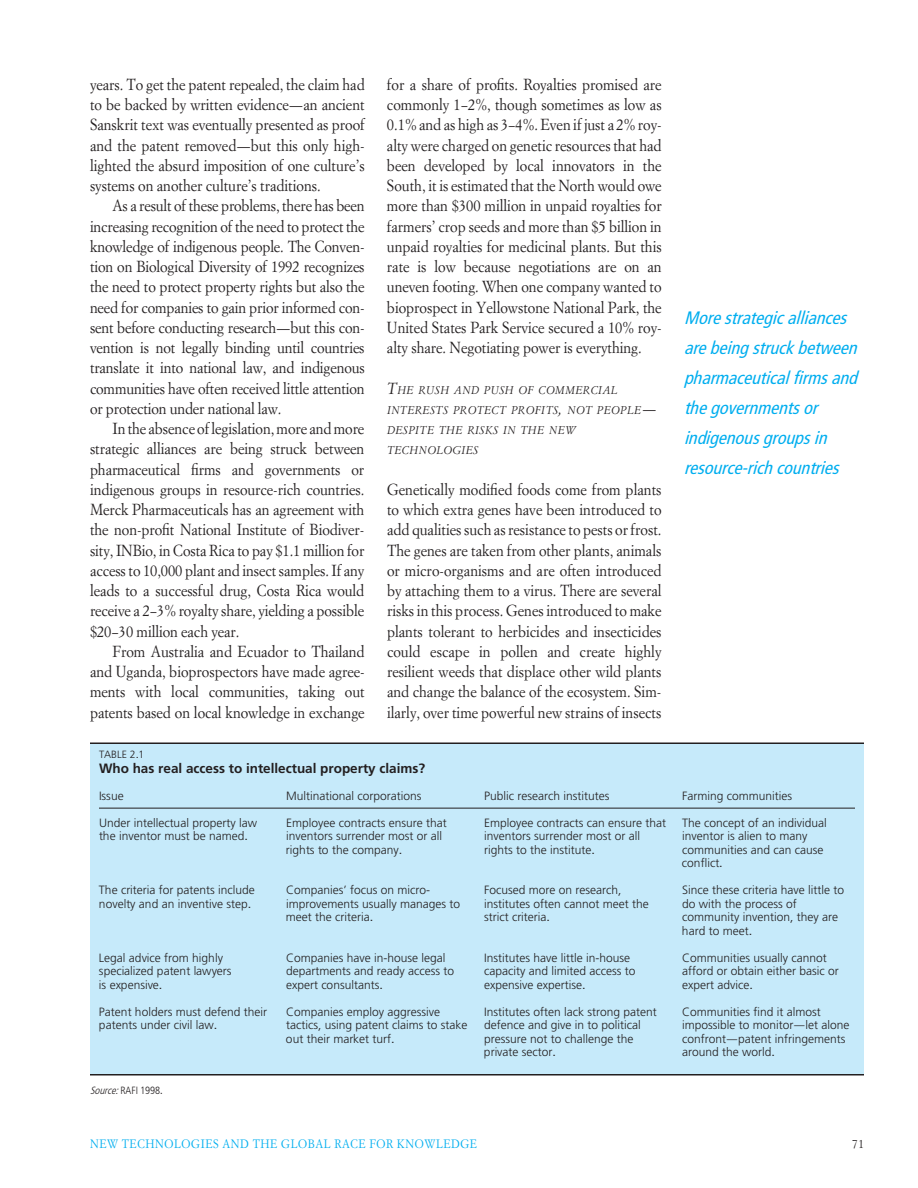
<style>
.page{position:relative;width:918px;height:1188px;background:#fff}
.page>*{position:absolute;margin:0;border:0;box-sizing:border-box;transform-origin:0 0}
.t1{font:18px/30px "Frutiger Cond Rital";color:#00aeef}
.t2{font:15.75px/20.2px "Hdr Garamond";color:#231f20;text-align:justify}
.t3{font:13.5px "Frutiger Bld";color:#231f20}
.t4{font:12px/13.5px "Frutiger Lt";color:#231f20}
.t5{font:12px "Hdr Garamond";letter-spacing:.045em;color:#00aeef}
.t6{font:12px "Hdr Garamond";color:#231f20}
.t7{font:10.95px/20.2px "Hdr Garamond Ital";letter-spacing:.045em;color:#231f20}
.t8{font:300 10.5px "Frutiger Cond";color:#231f20}
.t9{font:10.5px "Frutiger Lt";color:#231f20}
.s1{font-size:15.75px}
.s2{font-family:"Frutiger Cond Lital";font-weight:400}
</style>
<div class="page">
<div style="left:90px;top:744px;width:774px;height:330px;background:#c6eafa"></div>
<hr style="left:90px;top:742px;width:774px;height:2px;background:#231f20">
<hr style="left:99px;top:808px;width:756px;height:1px;background:#231f20">
<hr style="left:90px;top:1074px;width:774px;height:2px;background:#231f20">
<p class="t2" style="left:90px;top:76px;width:276px">years. To get the patent repealed, the claim had to be backed by written evidence—an ancient Sanskrit text was eventually presented as proof and the patent removed—but this only high&shy;lighted the absurd imposition of one culture’s systems on another culture’s traditions.</p>
<p class="t2" style="left:90px;top:197px;width:276px;text-indent:23px">As a result of these problems, there has been increasing recognition of the need to protect the knowledge of indigenous people. The Conven&shy;tion on Biological Diversity of 1992 recognizes the need to protect property rights but also the need for companies to gain prior informed con&shy;sent before conducting research—but this con&shy;vention is not legally binding until countries translate it into national law, and indigenous communities have often received little attention or protection under national law.</p>
<p class="t2" style="left:90px;top:420px;width:276px;text-indent:23px">In the absence of legislation, more and more strategic alliances are being struck between pharmaceutical firms and governments or indigenous groups in resource-rich countries.<br>Merck Pharmaceuticals has an agreement with the non-profit National Institute of Biodiver&shy;sity, INBio, in Costa Rica to pay $1.1 million for access to 10,000 plant and insect samples. If any leads to a successful drug, Costa Rica would receive a 2–3% royalty share, yielding a possible $20–30 million each year.</p>
<p class="t2" style="left:90px;top:643px;width:276px;text-indent:23px">From Australia and Ecuador to Thailand and Uganda, bioprospectors have made agree&shy;ments with local communities, taking out patents based on local knowledge in exchange</p>
<p class="t2" style="left:387px;top:76px;width:276px">for a share of profits. Royalties promised are commonly 1–2%, though sometimes as low as 0.1% and as high as 3–4%. Even if just a 2% roy&shy;alty were charged on genetic resources that had been developed by local innovators in the South, it is estimated that the North would owe more than $300 million in unpaid royalties for farmers’ crop seeds and more than $5 billion in unpaid royalties for medicinal plants. But this rate is low because negotiations are on an uneven footing. When one company wanted to bioprospect in Yellowstone National Park, the United States Park Service secured a 10% roy&shy;alty share. Negotiating power is everything.</p>
<p class="t7" style="left:387px;top:381px;width:272px"><span class="s1">T</span>HE RUSH AND PUSH OF COMMERCIAL<br>INTERESTS PROTECT PROFITS<span class="s1">,</span> NOT PEOPLE<span class="s1">—<br></span>DESPITE THE RISKS IN THE NEW<br>TECHNOLOGIES</p>
<p class="t2" style="left:387px;top:481px;width:276px">Genetically modified foods come from plants to which extra genes have been introduced to add qualities such as resistance to pests or frost.<br>The genes are taken from other plants, animals or micro-organisms and are often introduced by attaching them to a virus. There are several risks in this process. Genes introduced to make plants tolerant to herbicides and insecticides could escape in pollen and create highly resilient weeds that displace other wild plants and change the balance of the ecosystem. Sim&shy;ilarly, over time powerful new strains of insects</p>
<p class="t1" style="left:684px;top:304px;width:174px">More strategic alliances are being struck between pharmaceutical firms and the governments or indigenous groups in resource-rich countries</p>
<p class="t9" style="left:99px;top:750px;width:46px">TABLE 2.1</p>
<p class="t3" style="left:99px;top:763px;width:328px">Who has real access to intellectual property claims?</p>
<p class="t4" style="left:99px;top:790px;width:26px">Issue</p>
<p class="t4" style="left:286px;top:790px;width:137px">Multinational corporations</p>
<p class="t4" style="left:484px;top:790px;width:127px">Public research institutes</p>
<p class="t4" style="left:682px;top:790px;width:111px">Farming communities</p>
<p class="t4" style="left:99px;top:817px;width:160px">Under intellectual property law</p>
<p class="t4" style="left:286px;top:817px;width:162px">Employee contracts ensure that</p>
<p class="t4" style="left:484px;top:817px;width:184px">Employee contracts can ensure that</p>
<p class="t4" style="left:682px;top:817px;width:146px">The concept of an individual</p>
<p class="t4" style="left:99px;top:830px;width:150px">the inventor must be named.</p>
<p class="t4" style="left:286px;top:830px;width:158px">inventors surrender most or all</p>
<p class="t4" style="left:484px;top:830px;width:158px">inventors surrender most or all</p>
<p class="t4" style="left:682px;top:830px;width:127px">inventor is alien to many</p>
<p class="t4" style="left:286px;top:844px;width:118px">rights to the company.</p>
<p class="t4" style="left:484px;top:844px;width:112px">rights to the institute.</p>
<p class="t4" style="left:682px;top:844px;width:143px">communities and can cause conflict.</p>
<p class="t4" style="left:99px;top:884px;width:157px">The criteria for patents include</p>
<p class="t4" style="left:286px;top:884px;width:146px">Companies’ focus on micro-</p>
<p class="t4" style="left:484px;top:884px;width:139px">Focused more on research,</p>
<p class="t4" style="left:682px;top:884px;width:163px">Since these criteria have little to</p>
<p class="t4" style="left:99px;top:898px;width:154px">novelty and an inventive step.</p>
<p class="t4" style="left:286px;top:898px;width:176px">improvements usually manages to</p>
<p class="t4" style="left:484px;top:898px;width:166px">institutes often cannot meet the</p>
<p class="t4" style="left:682px;top:898px;width:116px">do with the process of</p>
<p class="t4" style="left:286px;top:911px;width:89px">meet the criteria.</p>
<p class="t4" style="left:484px;top:911px;width:67px">strict criteria.</p>
<p class="t4" style="left:682px;top:911px;width:158px">community invention, they are hard to meet.</p>
<p class="t4" style="left:99px;top:952px;width:125px">Legal advice from highly</p>
<p class="t4" style="left:286px;top:952px;width:161px">Companies have in-house legal</p>
<p class="t4" style="left:484px;top:952px;width:148px">Institutes have little in-house</p>
<p class="t4" style="left:682px;top:952px;width:146px">Communities usually cannot</p>
<p class="t4" style="left:99px;top:965px;width:134px">specialized patent lawyers</p>
<p class="t4" style="left:286px;top:965px;width:170px">departments and ready access to</p>
<p class="t4" style="left:484px;top:965px;width:153px">capacity and limited access to</p>
<p class="t4" style="left:682px;top:965px;width:158px">afford or obtain either basic or</p>
<p class="t4" style="left:99px;top:979px;width:65px">is expensive.</p>
<p class="t4" style="left:286px;top:979px;width:98px">expert consultants.</p>
<p class="t4" style="left:484px;top:979px;width:103px">expensive expertise.</p>
<p class="t4" style="left:682px;top:979px;width:72px">expert advice.</p>
<p class="t4" style="left:99px;top:1006px;width:170px">Patent holders must defend their</p>
<p class="t4" style="left:286px;top:1006px;width:156px">Companies employ aggressive</p>
<p class="t4" style="left:484px;top:1006px;width:174px">Institutes often lack strong patent</p>
<p class="t4" style="left:682px;top:1006px;width:140px">Communities find it almost</p>
<p class="t4" style="left:99px;top:1019px;width:120px">patents under civil law.</p>
<p class="t4" style="left:286px;top:1019px;width:183px">tactics, using patent claims to stake</p>
<p class="t4" style="left:484px;top:1019px;width:158px">defence and give in to political</p>
<p class="t4" style="left:682px;top:1019px;width:169px">impossible to monitor—let alone</p>
<p class="t4" style="left:286px;top:1033px;width:110px">out their market turf.</p>
<p class="t4" style="left:484px;top:1033px;width:151px">pressure not to challenge the</p>
<p class="t4" style="left:682px;top:1033px;width:165px">confront—patent infringements</p>
<p class="t4" style="left:484px;top:1046px;width:73px">private sector.</p>
<p class="t4" style="left:682px;top:1046px;width:94px">around the world.</p>
<p class="t8" style="left:90px;top:1086px;width:74px"><span class="s2">Source:</span> RAFI 1998.</p>
<p class="t5" style="left:90px;top:1139px;width:389px">NEW TECHNOLOGIES AND THE GLOBAL RACE FOR KNOWLEDGE</p>
<p class="t6" style="left:852px;top:1139px;width:13px">71</p>
</div>
